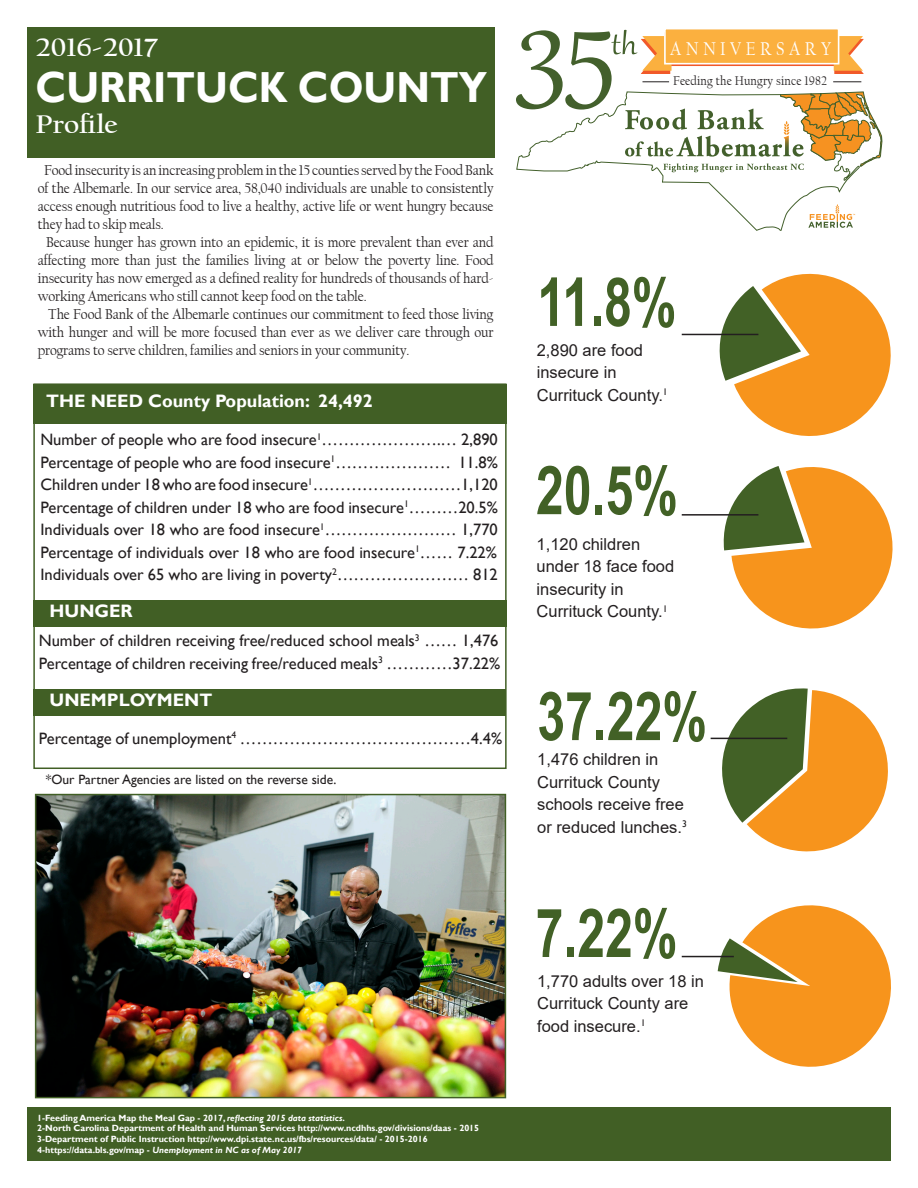
<style>
.page{position:relative;width:918px;height:1188px;background:#fff}
.page>*{position:absolute;margin:0;border:0;box-sizing:border-box;transform-origin:0 0}
.t1{font:700 67.5px "Arial";color:#426126;scale:.74 1}
.t2{font:700 43.5px "Gill Sans";color:#fff;scale:.92 1}
.t3{font:700 26.85px "Californian FB";color:#fff;scale:1.08 1}
.t4{font:19.35px "Californian FB";letter-spacing:.26em;color:#fff;scale:.88 1}
.t5{font:700 18px "Gill Sans";color:#fff}
.t6{font:16.5px "Gill Sans";color:#231f20}
.t7{font:16.5px/22.5px "Arial";color:#231f20}
.t8{font:15px/18px "Californian FB";letter-spacing:-.01em;color:#231f20;text-align:justify;scale:.93 1}
.t9{font:13.5px "Gill Sans";color:#231f20}
.t10{font:13.35px "Californian FB";letter-spacing:.015em;color:#231f20;scale:.91 1}
.t11{font:700 9px "Gill Sans";color:#fff}
.s1{font-style:italic}
</style>
<div class="page">
<svg style="left:718px;top:905px;width:173px;height:162px"></svg>
<div style="left:33px;top:383px;width:474px;height:386px;background:#fff;border:2px solid #415f25"></div>
<div style="left:33px;top:601px;width:474px;height:26px;background:#415f25"></div>
<div style="left:33px;top:689px;width:473px;height:26px;background:#415f25"></div>
<div style="left:33px;top:384px;width:473px;height:40px;background:#415f25"></div>
<div style="left:27px;top:1107px;width:864px;height:54px;background:#415f25"></div>
<img style="left:38px;top:797px;width:465px;height:298px">
<div style="left:35px;top:794px;width:471px;height:304px;border:2px solid #415f25"></div>
<svg style="left:712px;top:273px;width:179px;height:163px"></svg>
<svg style="left:723px;top:466px;width:170px;height:163px"></svg>
<hr style="left:682px;top:334px;width:76px;height:1px;background:#231f20">
<svg style="left:713px;top:688px;width:175px;height:164px"></svg>
<hr style="left:682px;top:514px;width:76px;height:2px;background:#231f20">
<hr style="left:711px;top:738px;width:76px;height:1px;background:#231f20">
<hr style="left:682px;top:956px;width:52px;height:1px;background:#231f20">
<div style="left:27px;top:27px;width:468px;height:131px;background:#415f25"></div>
<div style="left:664px;top:28px;width:175px;height:36px;border:2px solid #fff"></div>
<svg style="left:659px;top:172px;width:197px;height:59px"></svg>
<svg style="left:808px;top:204px;width:47px;height:24px"></svg>
<svg style="left:516px;top:30px;width:367px;height:142px"></svg>
<p class="t3" style="left:36px;top:32px;width:114px">2016-2017</p>
<p class="t4" style="left:670px;top:38px;width:184px">ANNIVERSARY</p>
<p class="t2" style="left:36px;top:61px;width:492px">CURRITUCK COUNTY</p>
<p class="t3" style="left:36px;top:109px;width:77px">Profile</p>
<p class="t8" style="left:38px;top:161px;width:492px;text-indent:6px">Food insecurity is an increasing problem in the 15 counties served by the Food Bank of the Albemarle. In our service area, 58,040 individuals are unable to consistently access enough nutritious food to live a healthy, active life or went hungry because they had to skip meals.</p>
<p class="t8" style="left:38px;top:233px;width:492px;text-indent:8px">Because hunger has grown into an epidemic, it is more prevalent than ever and affecting more than just the families living at or below the poverty line. Food insecurity has now emerged as a defined reality for hundreds of thousands of hard&shy;working Americans who still cannot keep food on the table.</p>
<p class="t8" style="left:38px;top:305px;width:492px;text-indent:11px">The Food Bank of the Albemarle continues our commitment to feed those living with hunger and will be more focused than ever as we deliver care through our programs to serve children, families and seniors in your community.</p>
<p class="t10" style="left:673px;top:73px;width:171px">Feeding the Hungry since 1982</p>
<p class="t1" style="left:537px;top:255px;width:189px">11.8%</p>
<p class="t7" style="left:537px;top:339px;width:108px">2,890 are food insecure in</p>
<p class="t7" style="left:537px;top:384px;width:133px">Currituck County.<sup>1</sup></p>
<p class="t5" style="left:46px;top:390px;width:328px">THE NEED County Population: 24,492</p>
<p class="t6" style="left:40px;top:430px;width:459px">Number of people who are food insecure<sup>1</sup>………………….… 2,890</p>
<p class="t6" style="left:40px;top:453px;width:459px">Percentage of people who are food insecure<sup>1</sup>………………… 11.8%</p>
<p class="t6" style="left:40px;top:475px;width:459px">Children under 18 who are food insecure<sup>1</sup>………………………1,120</p>
<p class="t6" style="left:40px;top:498px;width:459px">Percentage of children under 18 who are food insecure<sup>1</sup>………20.5%</p>
<p class="t6" style="left:40px;top:520px;width:459px">Individuals over 18 who are food insecure<sup>1</sup>…………………… 1,770</p>
<p class="t6" style="left:40px;top:543px;width:458px">Percentage of individuals over 18 who are food insecure<sup>1</sup>…… 7.22%</p>
<p class="t6" style="left:40px;top:565px;width:459px">Individuals over 65 who are living in poverty<sup>2</sup>…………………… 812</p>
<p class="t5" style="left:50px;top:600px;width:85px">HUNGER</p>
<p class="t6" style="left:39px;top:631px;width:461px">Number of children receiving free/reduced school meals<sup>3</sup> …… 1,476</p>
<p class="t6" style="left:39px;top:654px;width:463px">Percentage of children receiving free/reduced meals<sup>3</sup> …………37.22%</p>
<p class="t5" style="left:50px;top:689px;width:164px">UNEMPLOYMENT</p>
<p class="t6" style="left:39px;top:728px;width:465px">Percentage of unemployment<sup>4</sup> ……………………………………4.4%</p>
<p class="t9" style="left:46px;top:772px;width:292px">*Our Partner Agencies are listed on the reverse side.</p>
<p class="t11" style="left:37px;top:1112px;width:309px">1-Feeding America Map the Meal Gap - 2017, <span class="s1">reflecting 2015 data statistics</span>.</p>
<p class="t11" style="left:37px;top:1123px;width:444px">2-North Carolina Department of Health and Human Services http://www.ncdhhs.gov/divisions/daas - 2015</p>
<p class="t11" style="left:37px;top:1134px;width:392px">3-Department of Public Instruction http://www.dpi.state.nc.us/fbs/resources/data/ - 2015-2016</p>
<p class="t11" style="left:37px;top:1144px;width:266px">4-https://data.bls.gov/map - <span class="s1">Unemployment in NC as of May 2017</span></p>
<p class="t1" style="left:536px;top:443px;width:193px">20.5%</p>
<p class="t7" style="left:537px;top:533px;width:139px">1,120 children under 18 face food</p>
<p class="t7" style="left:537px;top:578px;width:133px">insecurity in<br>Currituck County.<sup>1</sup></p>
<p class="t1" style="left:537px;top:669px;width:231px">37.22%</p>
<p class="t7" style="left:537px;top:770px;width:151px">Currituck County schools receive free or reduced lunches.<sup>3</sup></p>
<p class="t7" style="left:537px;top:748px;width:123px">1,476 children in</p>
<p class="t1" style="left:536px;top:886px;width:193px">7.22%</p>
<p class="t7" style="left:537px;top:970px;width:168px">1,770 adults over 18 in</p>
<p class="t7" style="left:537px;top:992px;width:153px">Currituck County are food insecure.<sup>1</sup></p>
</div>
